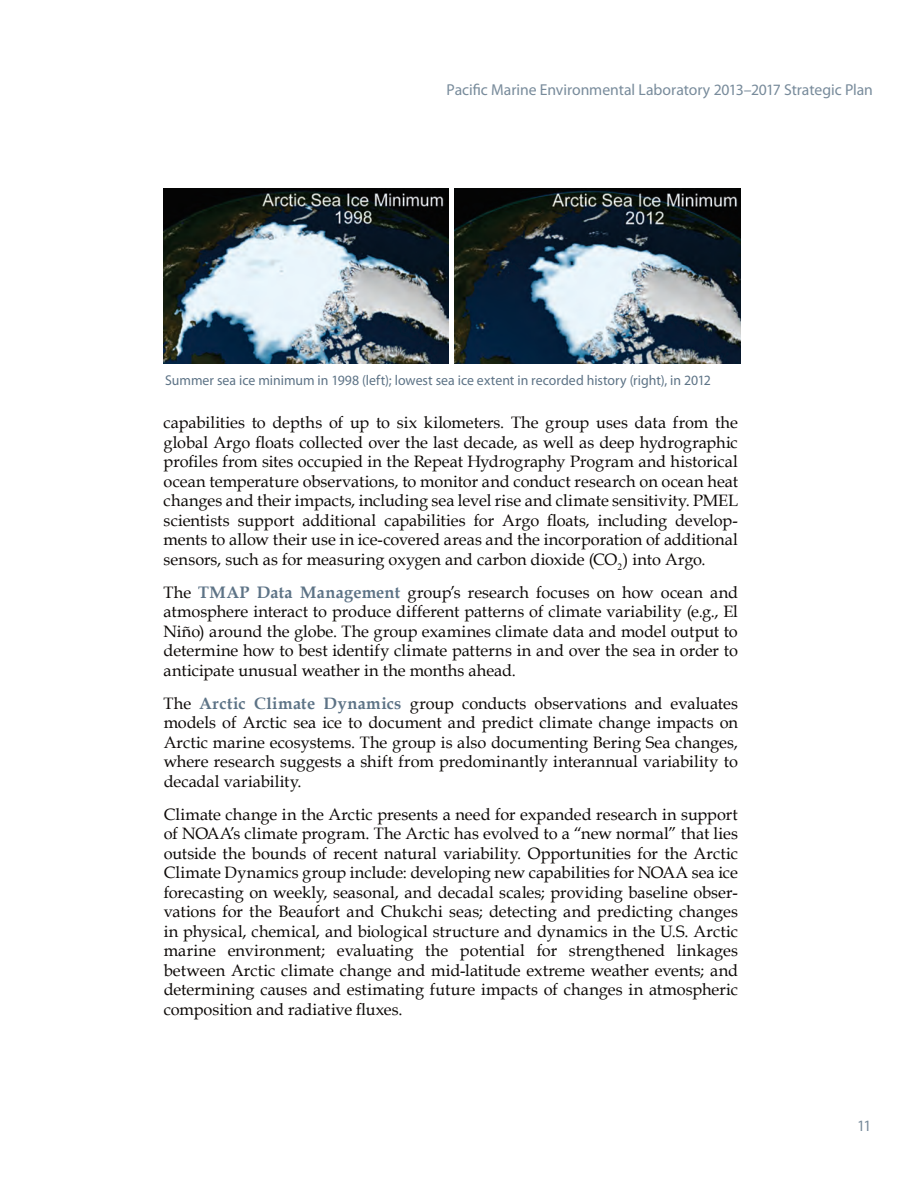
<style>
.page{position:relative;width:918px;height:1188px;background:#fff}
.page>*{position:absolute;margin:0;border:0;box-sizing:border-box;transform-origin:0 0}
.t1{font:16.5px/19.5px "Book Antiqua";color:#0c0806;text-align:justify}
.t2{font:15.9px "Myriad Pro";letter-spacing:-.005em;color:#788b9b}
.t3{font:14.25px "Myriad Pro";color:#5d7386}
.s1{font-weight:700;font-size:16.65px;color:#5d7386}
.s2{font-size:16.65px}
.s3{font-weight:700;color:#5d7386}
</style>
<div class="page">
<img style="left:164px;top:189px;width:285px;height:175px">
<img style="left:455px;top:189px;width:286px;height:175px">
<p class="t2" style="left:447px;top:80px;width:428px">Pacific Marine Environmental Laboratory 2013–2017 Strategic Plan</p>
<p class="t3" style="left:165px;top:372px;width:547px">Summer sea ice minimum in 1998 (left); lowest sea ice extent in recorded history (right), in 2012</p>
<p class="t1" style="left:164px;top:412px;width:576px">capabilities to depths of up to six kilometers. The group uses data from the global Argo floats collected over the last decade, as well as deep hydrographic profiles from sites occupied in the Repeat Hydrography Program and historical ocean temperature observations, to monitor and conduct research on ocean heat changes and their impacts, including sea level rise and climate sensitivity. PMEL scientists support additional capabilities for Argo floats, including develop&shy;ments to allow their use in ice-covered areas and the incorporation of additional sensors, such as for measuring oxygen and carbon dioxide (CO<sub>2</sub> ) into Argo.</p>
<p class="t1" style="left:164px;top:582px;width:576px">The <span class="s1">TMAP Data Management</span> <span class="s2">group’s</span> research focuses on how ocean and atmosphere interact to produce different patterns of climate variability (e.g., El Niño) around the globe. The group examines climate data and model output to determine how to best identify climate patterns in and over the sea in order to anticipate unusual weather in the months ahead.</p>
<p class="t1" style="left:164px;top:693px;width:576px">The <span class="s3">Arctic Climate Dynamics</span> group conducts observations and evaluates models of Arctic sea ice to document and predict climate change impacts on Arctic marine ecosystems. The group is also documenting Bering Sea changes, where research suggests a shift from predominantly interannual variability to decadal variability.</p>
<p class="t1" style="left:164px;top:804px;width:576px">Climate change in the Arctic presents a need for expanded research in support of NOAA’s climate program. The Arctic has evolved to a “new normal” that lies outside the bounds of recent natural variability. Opportunities for the Arctic Climate Dynamics group include: developing new capabilities for NOAA sea ice forecasting on weekly, seasonal, and decadal scales; providing baseline obser&shy;vations for the Beaufort and Chukchi seas; detecting and predicting changes in physical, chemical, and biological structure and dynamics in the U.S. Arctic marine environment; evaluating the potential for strengthened linkages between Arctic climate change and mid-latitude extreme weather events; and determining causes and estimating future impacts of changes in atmospheric composition and radiative fluxes.</p>
<p class="t2" style="left:857px;top:1116px;width:16px">11</p>
</div>
